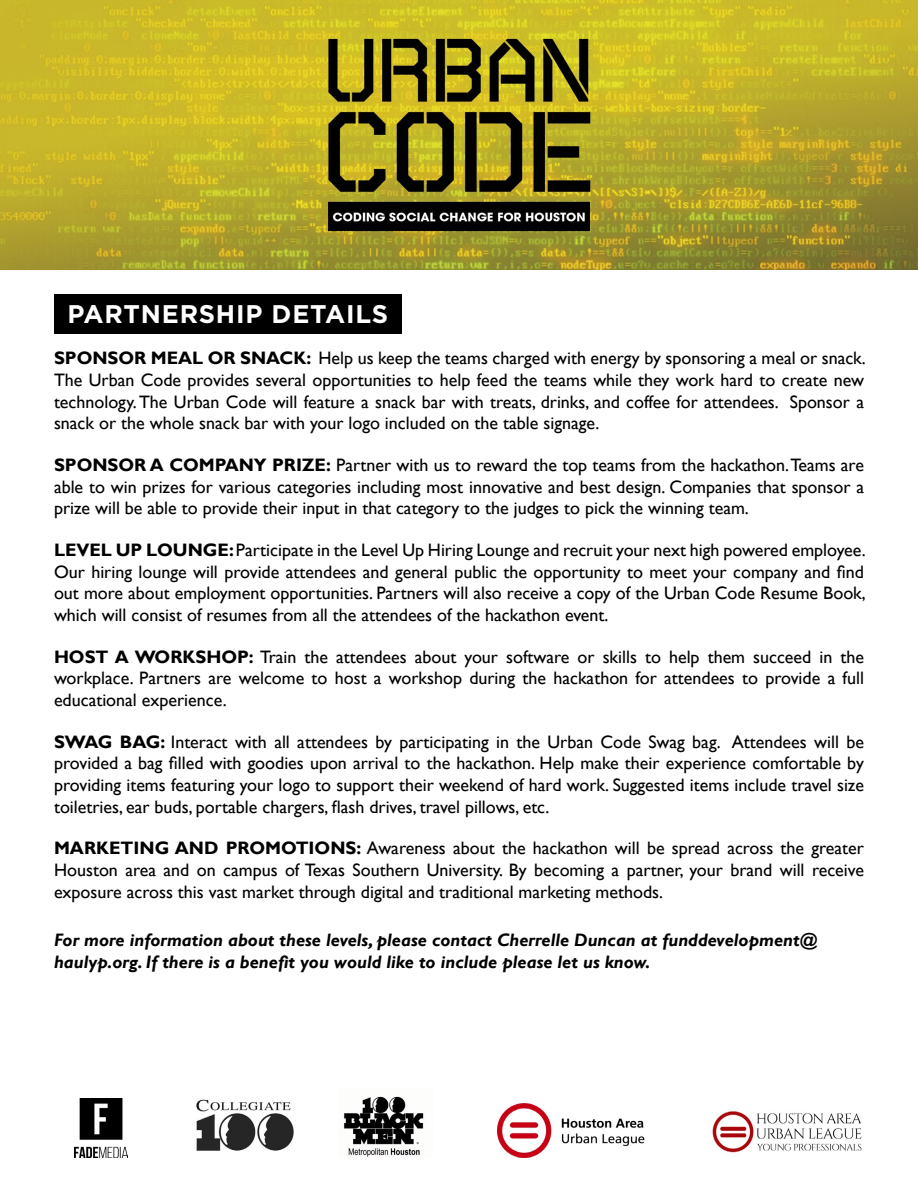
<style>
.page{position:relative;width:918px;height:1188px;background:#fff}
.page>*{position:absolute;margin:0;border:0;box-sizing:border-box;transform-origin:0 0}
.t1{font:700 25.5px "Gotham HTF";letter-spacing:.03em;color:#fff}
.t2{font:18px/21.6px "Gill Sans";color:#000;text-align:justify}
.t3{font:italic 700 18px/21.6px "Gill Sans";color:#000}
.s1{font-weight:700}
</style>
<div class="page">
<img style="left:0;top:0;width:918px;height:270px">
<div style="left:54px;top:294px;width:347px;height:39px;background:#000"></div>
<img style="left:75px;top:1098px;width:53px;height:59px">
<img style="left:196px;top:1099px;width:98px;height:52px">
<img style="left:343px;top:1096px;width:81px;height:61px">
<img style="left:712px;top:1111px;width:150px;height:42px">
<img style="left:498px;top:1103px;width:147px;height:54px">
<h1 class="t1" style="left:68px;top:299px;width:322px">PARTNERSHIP DETAILS</h1>
<p class="t2" style="left:54px;top:348px;width:813px"><span class="s1">SPONSOR MEAL OR SNACK:</span> Help us keep the teams charged with energy by sponsoring a meal or snack.<br>The Urban Code provides several opportunities to help feed the teams while they work hard to create new technology. The Urban Code will feature a snack bar with treats, drinks, and coffee for attendees. Sponsor a snack or the whole snack bar with your logo included on the table signage.</p>
<p class="t2" style="left:54px;top:454px;width:812px"><span class="s1">SPONSOR A COMPANY PRIZE:</span> Partner with us to reward the top teams from the hackathon. Teams are able to win prizes for various categories including most innovative and best design. Companies that sponsor a prize will be able to provide their input in that category to the judges to pick the winning team.</p>
<p class="t2" style="left:54px;top:540px;width:813px"><span class="s1">LEVEL UP LOUNGE:</span>Participate in the Level Up Hiring Lounge and recruit your next high powered employee.<br>Our hiring lounge will provide attendees and general public the opportunity to meet your company and find out more about employment opportunities. Partners will also receive a copy of the Urban Code Resume Book, which will consist of resumes from all the attendees of the hackathon event.</p>
<p class="t2" style="left:54px;top:646px;width:812px"><span class="s1">HOST A WORKSHOP:</span> Train the attendees about your software or skills to help them succeed in the workplace. Partners are welcome to host a workshop during the hackathon for attendees to provide a full educational experience.</p>
<p class="t2" style="left:54px;top:731px;width:812px"><span class="s1">SWAG BAG:</span> Interact with all attendees by participating in the Urban Code Swag bag. Attendees will be provided a bag filled with goodies upon arrival to the hackathon. Help make their experience comfortable by providing items featuring your logo to support their weekend of hard work. Suggested items include travel size toiletries, ear buds, portable chargers, flash drives, travel pillows, etc.</p>
<p class="t2" style="left:54px;top:838px;width:812px"><span class="s1">MARKETING AND PROMOTIONS:</span> Awareness about the hackathon will be spread across the greater Houston area and on campus of Texas Southern University. By becoming a partner, your brand will receive exposure across this vast market through digital and traditional marketing methods.</p>
<p class="t3" style="left:54px;top:930px;width:765px">For more information about these levels, please contact Cherrelle Duncan at funddevelopment@ haulyp.org. If there is a benefit you would like to include please let us know.</p>
</div>
